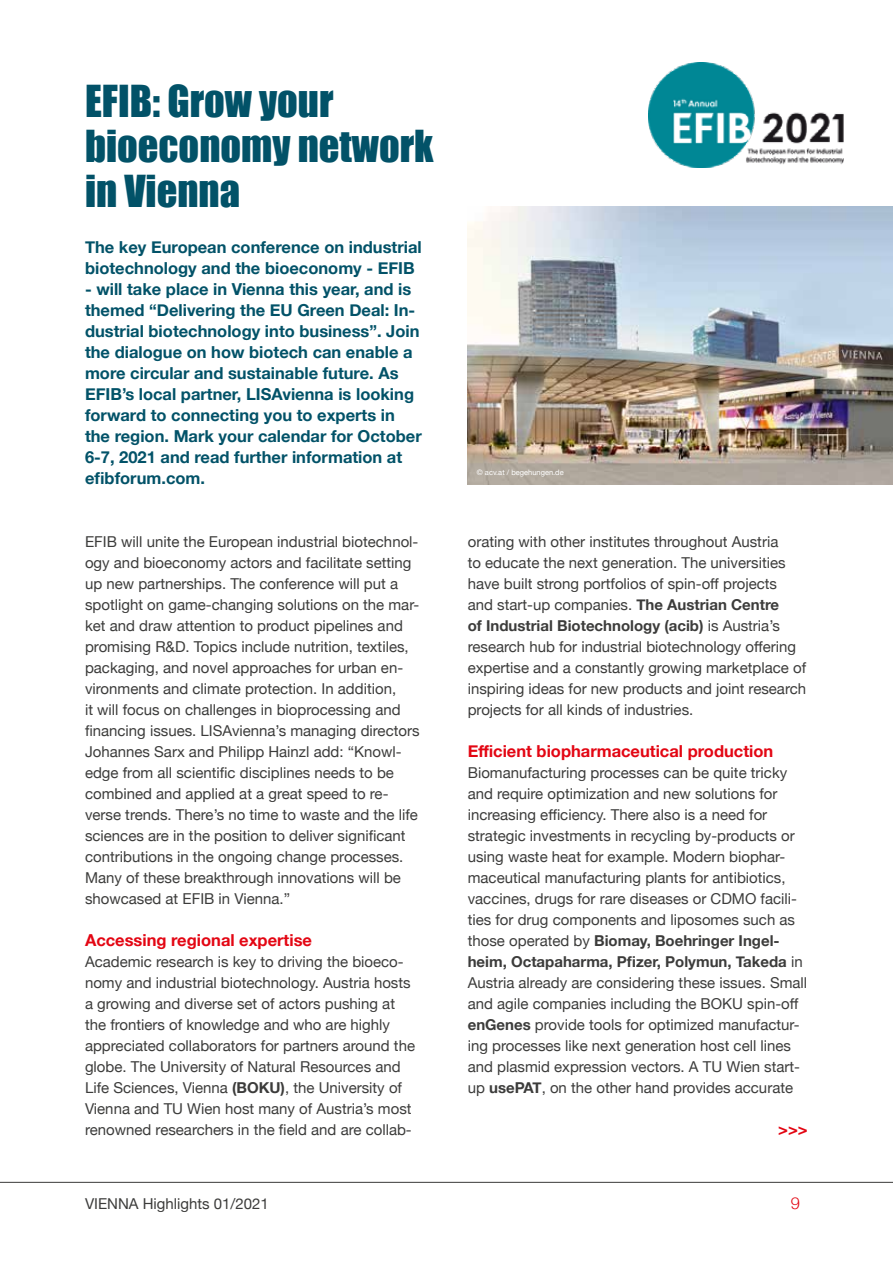
<style>
.page{position:relative;width:893px;height:1263px;background:#fff}
.page>*{position:absolute;margin:0;border:0;box-sizing:border-box;transform-origin:0 0}
.Ü1{font:40.5px "Impact";color:#025268}
.Ü2{font:700 16.5px/21px "Helvetica Neue";color:#025268}
.U3{font:700 16.5px "Helvetica Neue";color:#e30613}
.copytext{font:700 16.5px "Helvetica Neue";color:#e30613}
.t1{font:300 16.5px "Helvetica Neue";color:#e30613}
.copytext-2{font:15px/21px "Helvetica Neue";color:#3c3c3b}
.copyright{font:7.5px "Helvetica Neue";color:#fff}
.s1{font-weight:700}
</style>
<div class="page">
<img style="left:649px;top:62px;width:194px;height:106px">
<img style="left:468px;top:206px;width:425px;height:278px">
<hr style="left:0;top:1182px;width:893px;height:1px;background:#575756">
<h1 class="Ü1" style="left:85px;top:70px;width:250px">EFIB: Grow your</h1>
<h1 class="Ü1" style="left:85px;top:115px;width:350px">bioeconomy network</h1>
<h1 class="Ü1" style="left:85px;top:160px;width:157px">in Vienna</h1>
<h2 class="Ü2" style="left:85px;top:237px;width:338px">The key European conference on industrial biotechnology and the bioeconomy - EFIB</h2>
<h2 class="Ü2" style="left:85px;top:279px;width:338px">- will take place in Vienna this year, and is themed “Delivering the EU Green Deal: In&shy;dustrial biotechnology into business”. Join the dialogue on how biotech can enable a more circular and sustainable future. As EFIB’s local partner, LISAvienna is looking forward to connecting you to experts in the region. Mark your calendar for October 6-7, 2021 and read further information at efibforum.com.</h2>
<p class="copytext-2" style="left:85px;top:532px;width:336px">EFIB will unite the European industrial biotechnol&shy;ogy and bioeconomy actors and facilitate setting up new partnerships. The conference will put a spotlight on game-changing solutions on the mar&shy;ket and draw attention to product pipelines and promising R&amp;D. Topics include nutrition, textiles, packaging, and novel approaches for urban en&shy;vironments and climate protection. In addition,<br>it will focus on challenges in bioprocessing and financing issues. LISAvienna’s managing directors Johannes Sarx and Philipp Hainzl add: “Knowl&shy;edge from all scientific disciplines needs to be combined and applied at a great speed to re&shy;verse trends. There’s no time to waste and the life sciences are in the position to deliver significant contributions in the ongoing change processes.<br>Many of these breakthrough innovations will be showcased at EFIB in Vienna.”</p>
<h3 class="U3" style="left:85px;top:927px;width:228px">Accessing regional expertise</h3>
<p class="copytext-2" style="left:85px;top:952px;width:332px">Academic research is key to driving the bioeco&shy;nomy and industrial biotechnology. Austria hosts a growing and diverse set of actors pushing at the frontiers of knowledge and who are highly appreciated collaborators for partners around the globe. The University of Natural Resources and Life Sciences, Vienna <span class="s1">(BOKU)</span>, the University of Vienna and TU Wien host many of Austria’s most renowned researchers in the field and are collab-</p>
<p class="copyright" style="left:477px;top:467px;width:88px">© acv.at / begehungen.de</p>
<p class="copytext-2" style="left:468px;top:532px;width:340px">orating with other institutes throughout Austria<br>to educate the next generation. The universities have built strong portfolios of spin-off projects<br>and start-up companies. <span class="s1">The Austrian Centre<br>of Industrial Biotechnology (acib)</span> is Austria’s research hub for industrial biotechnology offering expertise and a constantly growing marketplace of inspiring ideas for new products and joint research projects for all kinds of industries.</p>
<h3 class="U3" style="left:468px;top:738px;width:307px">Efficient biopharmaceutical production</h3>
<p class="copytext-2" style="left:468px;top:763px;width:341px">Biomanufacturing processes can be quite tricky and require optimization and new solutions for increasing efficiency. There also is a need for strategic investments in recycling by-products or using waste heat for example. Modern biophar&shy;maceutical manufacturing plants for antibiotics, vaccines, drugs for rare diseases or CDMO facili&shy;ties for drug components and liposomes such as those operated by <span class="s1">Biomay, Boehringer Ingel&shy;heim, Octapaharma, Pfizer, Polymun, Takeda</span> in Austria already are considering these issues. Small and agile companies including the BOKU spin-off <span class="s1">enGenes</span> provide tools for optimized manufactur&shy;ing processes like next generation host cell lines and plasmid expression vectors. A TU Wien start&shy;up <span class="s1">usePAT</span>, on the other hand provides accurate</p>
<p class="copytext" style="left:778px;top:1116px;width:31px">&gt;&gt;&gt;</p>
<p class="copytext-2" style="left:85px;top:1194px;width:185px">VIENNA Highlights 01/2021</p>
<p class="t1" style="left:791px;top:1190px;width:11px">9</p>
</div>
